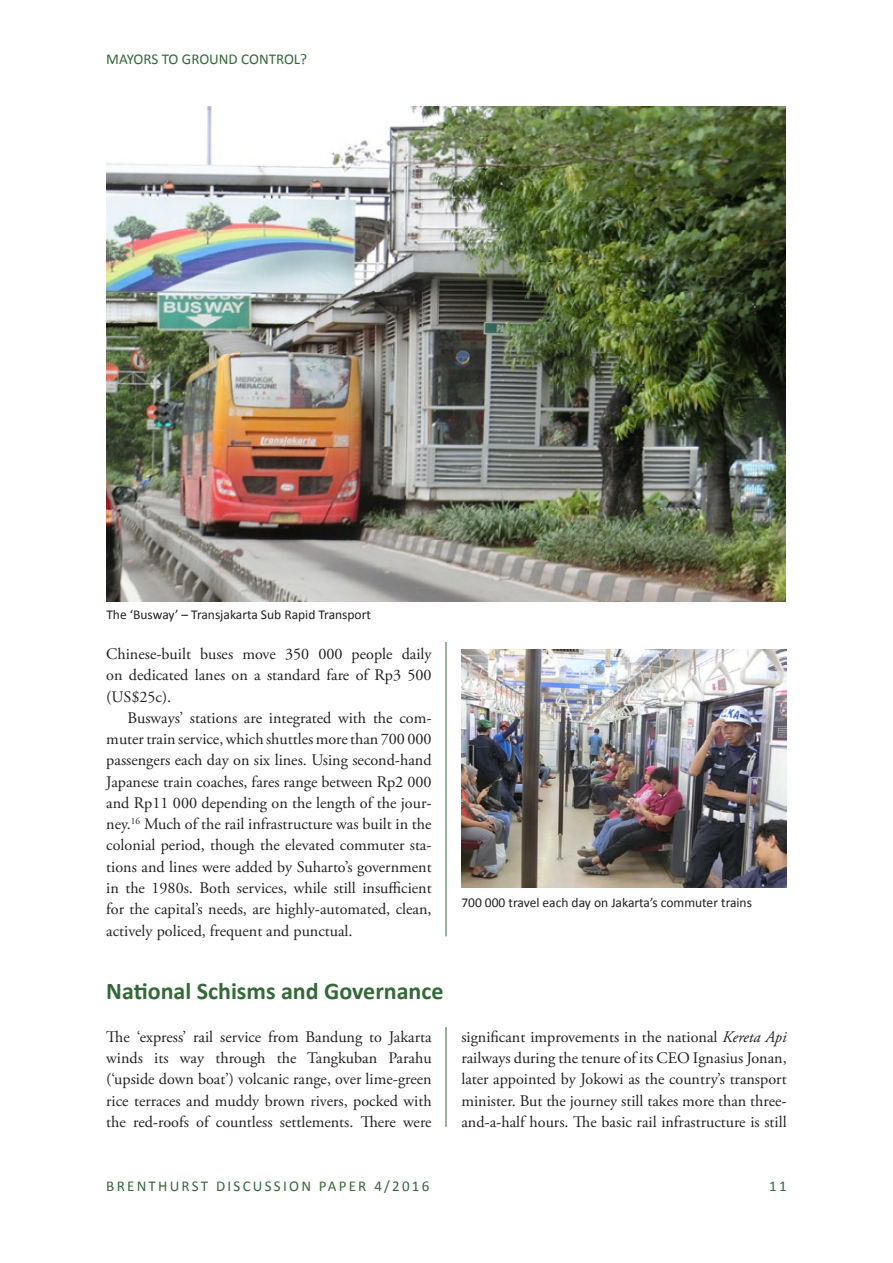
<style>
.page{position:relative;width:893px;height:1263px;background:#fff}
.page>*{position:absolute;margin:0;border:0;box-sizing:border-box;transform-origin:0 0}
.Body_Subhead_1{font:700 24px "Calibri";color:#346839}
.Body_Text{font:16.2px/21.3px "Adobe Garamond Pro";color:#231f20;text-align:justify}
.Body_First{font:16.2px/21.3px "Adobe Garamond Pro";color:#231f20;text-align:justify}
.t1{font:15px "Calibri";letter-spacing:.15em;color:#346839}
.t2{font:15px "Calibri";color:#346839}
.Body_Caption{font:13.5px "Calibri";color:#231f20}
.s1{font-style:italic}
</style>
<div class="page">
<hr style="left:445px;top:106px;width:1px;height:1021px;background:#346839">
<div style="left:106px;top:947px;width:681px;height:79px;background:#fff"></div>
<div style="left:438px;top:936px;width:17px;height:12px;background:#fff"></div>
<div style="left:106px;top:66px;width:681px;height:576px;background:#fff"></div>
<img style="left:106px;top:106px;width:680px;height:495px">
<img style="left:461px;top:649px;width:326px;height:238px">
<p class="t2" style="left:106px;top:49px;width:202px">MAYORS TO GROUND CONTROL?</p>
<p class="Body_Caption" style="left:106px;top:606px;width:266px">The ‘Busway’ – Transjakarta Sub Rapid Transport</p>
<p class="Body_Text" style="left:106px;top:644px;width:327px">Chinese-built buses move 350 000 people daily on dedicated lanes on a standard fare of Rp3 500 (US$25c).</p>
<p class="Body_Text" style="left:106px;top:708px;width:327px;text-indent:21px">Busways’ stations are integrated with the com&shy;muter train service, which shuttles more than 700 000 passengers each day on six lines. Using second-hand Japanese train coaches, fares range between Rp2 000 and Rp11 000 depending on the length of the jour&shy;ney.<sup>16</sup> Much of the rail infrastructure was built in the colonial period, though the elevated commuter sta&shy;tions and lines were added by Suharto’s government in the 1980s. Both services, while still insufficient for the capital’s needs, are highly-automated, clean, actively policed, frequent and punctual.</p>
<p class="Body_Caption" style="left:461px;top:894px;width:292px">700 000 travel each day on Jakarta’s commuter trains</p>
<p class="Body_Subhead_1" style="left:106px;top:976px;width:339px">National Schisms and Governance</p>
<p class="Body_First" style="left:106px;top:1027px;width:327px">The ‘express’ rail service from Bandung to Jakarta winds its way through the Tangkuban Parahu (‘upside down boat’) volcanic range, over lime-green rice terraces and muddy brown rivers, pocked with the red-roofs of countless settlements. There were</p>
<p class="Body_First" style="left:461px;top:1026px;width:327px">significant improvements in the national <span class="s1">Kereta Api </span>railways during the tenure of its CEO Ignasius Jonan, later appointed by Jokowi as the country’s transport minister. But the journey still takes more than three&shy;and-a-half hours. The basic rail infrastructure is still</p>
<p class="t1" style="left:106px;top:1176px;width:325px">BRENTHURST DISCUSSION PAPER 4/2016</p>
<p class="t1" style="left:769px;top:1176px;width:19px">11</p>
</div>
